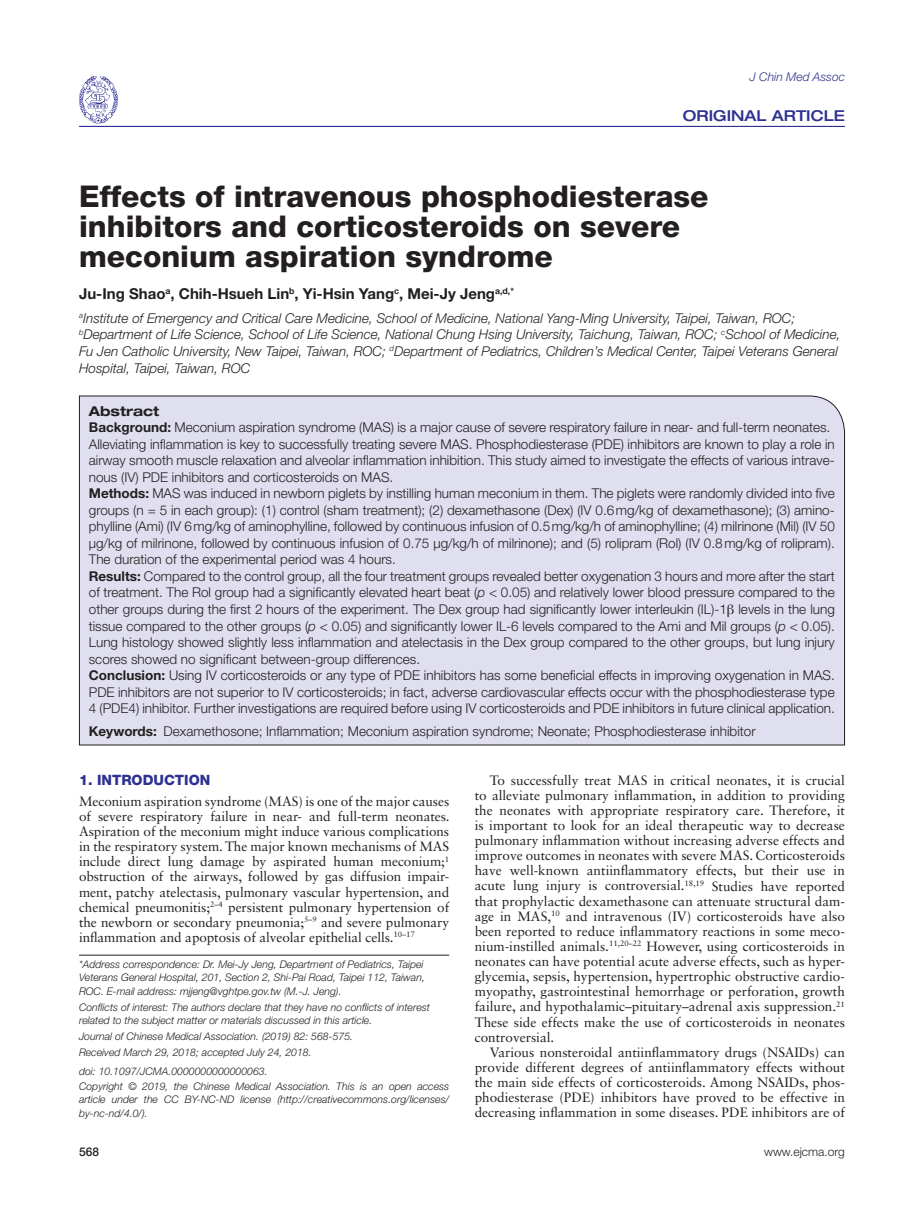
<style>
.page{position:relative;width:924px;height:1222px;background:#fff}
.page>*{position:absolute;margin:0;border:0;box-sizing:border-box;transform-origin:0 0}
.t1{font:800 30px/30.2px "Helvetica Neue LT Std";color:#231f20}
.t2{font:700 15px "Helvetica Neue LT Std";color:#231f20}
.t3{font:500 expanded 15px "Helvetica Neue LT Std";color:#2e3092}
.t4{font:800 14.25px "Helvetica Neue LT Std";color:#2e3092}
.t5{font:300 13.5px/16.5px "Helvetica Neue LT Std";color:#231f20}
.t6{font:13.5px/15.1px "Sabon LT Std";color:#231f20;text-align:justify}
.t7{font:italic 300 13.5px/16.6px "Helvetica Neue LT Std";color:#231f20}
.t8{font:italic 300 12px "Helvetica Neue LT Std";color:#2e3092}
.t9{font:300 12px "Helvetica Neue LT Std";color:#231f20}
.t10{font:500 12px "Helvetica Neue LT Std";color:#231f20}
.t11{font:italic 300 10.5px/13.5px "Helvetica Neue LT Std";color:#231f20}
.s1{font-weight:700;font-stretch:expanded}
.s2{font-weight:700}
.s3{font-style:italic}
.s4{font-family:"Gandhari Unicode";font-weight:400}
</style>
<div class="page">
<hr style="left:79px;top:126px;width:765px;height:1px;background:#2e3092">
<svg style="left:79px;top:76px;width:39px;height:48px"></svg>
<hr style="left:79px;top:954px;width:370px;height:1px;background:#231f20">
<div style="left:79px;top:395px;width:766px;height:350px;background:#e0dfef"></div>
<p class="t8" style="left:749px;top:69px;width:96px">J Chin Med Assoc</p>
<p class="t3" style="left:682px;top:107px;width:163px">ORIGINAL ARTICLE</p>
<h1 class="t1" style="left:79px;top:181px;width:631px">Effects of intravenous phosphodiesterase inhibitors and corticosteroids on severe meconium aspiration syndrome</h1>
<p class="t2" style="left:79px;top:285px;width:436px">Ju-Ing Shao<sup>a</sup>, Chih-Hsueh Lin<sup>b</sup>, Yi-Hsin Yang<sup>c</sup>, Mei-Jy Jeng<sup>a,d,*</sup></p>
<p class="t7" style="left:79px;top:309px;width:762px"><sup>a</sup>Institute of Emergency and Critical Care Medicine, School of Medicine, National Yang-Ming University, Taipei, Taiwan, ROC; <sup>b</sup>Department of Life Science, School of Life Science, National Chung Hsing University, Taichung, Taiwan, ROC; <sup>c</sup>School of Medicine, Fu Jen Catholic University, New Taipei, Taiwan, ROC; <sup>d</sup>Department of Pediatrics, Children’s Medical Center, Taipei Veterans General Hospital, Taipei, Taiwan, ROC</p>
<p class="t5" style="left:89px;top:402px;width:747px"><span class="s1">Abstract<br></span><span class="s2">Background:</span> Meconium aspiration syndrome (MAS) is a major cause of severe respiratory failure in near- and full-term neonates.<br>Alleviating inflammation is key to successfully treating severe MAS. Phosphodiesterase (PDE) inhibitors are known to play a role in airway smooth muscle relaxation and alveolar inflammation inhibition. This study aimed to investigate the effects of various intrave&shy;nous (IV) PDE inhibitors and corticosteroids on MAS.<br><span class="s2">Methods:</span> MAS was induced in newborn piglets by instilling human meconium in them. The piglets were randomly divided into five groups (n = 5 in each group): (1) control (sham treatment); (2) dexamethasone (Dex) (IV 0.6mg/kg of dexamethasone); (3) amino&shy;phylline (Ami) (IV 6mg/kg of aminophylline, followed by continuous infusion of 0.5mg/kg/h of aminophylline; (4) milrinone (Mil) (IV 50 μg/kg of milrinone, followed by continuous infusion of 0.75 μg/kg/h of milrinone); and (5) rolipram (Rol) (IV 0.8mg/kg of rolipram).<br>The duration of the experimental period was 4 hours.<br><span class="s2">Results:</span> Compared to the control group, all the four treatment groups revealed better oxygenation 3 hours and more after the start of treatment. The Rol group had a significantly elevated heart beat (<span class="s3">p</span> &lt; 0.05) and relatively lower blood pressure compared to the other groups during the first 2 hours of the experiment. The Dex group had significantly lower interleukin (IL)-1<span class="s4">β</span> levels in the lung tissue compared to the other groups (<span class="s3">p</span> &lt; 0.05) and significantly lower IL-6 levels compared to the Ami and Mil groups (<span class="s3">p</span> &lt; 0.05).<br>Lung histology showed slightly less inflammation and atelectasis in the Dex group compared to the other groups, but lung injury scores showed no significant between-group differences.<br><span class="s2">Conclusion:</span> Using IV corticosteroids or any type of PDE inhibitors has some beneficial effects in improving oxygenation in MAS.<br>PDE inhibitors are not superior to IV corticosteroids; in fact, adverse cardiovascular effects occur with the phosphodiesterase type 4 (PDE4) inhibitor. Further investigations are required before using IV corticosteroids and PDE inhibitors in future clinical application.</p>
<p class="t5" style="left:89px;top:722px;width:668px"><span class="s2">Keywords:</span> Dexamethosone; Inflammation; Meconium aspiration syndrome; Neonate; Phosphodiesterase inhibitor</p>
<p class="t4" style="left:79px;top:771px;width:133px">1. INTRODUCTION</p>
<p class="t6" style="left:79px;top:793px;width:372px">Meconium aspiration syndrome (MAS) is one of the major causes of severe respiratory failure in near- and full-term neonates.<br>Aspiration of the meconium might induce various complications in the respiratory system. The major known mechanisms of MAS include direct lung damage by aspirated human meconium;<sup>1 </sup>obstruction of the airways, followed by gas diffusion impair&shy;ment, patchy atelectasis, pulmonary vascular hypertension, and chemical pneumonitis;<sup>2–4</sup> persistent pulmonary hypertension of the newborn or secondary pneumonia;<sup>5–9</sup> and severe pulmonary inflammation and apoptosis of alveolar epithelial cells.<sup>10–17</sup></p>
<p class="t11" style="left:79px;top:956px;width:347px">*Address correspondence: Dr. Mei-Jy Jeng, Department of Pediatrics, Taipei<br>Veterans General Hospital, 201, Section 2, Shi-Pai Road, Taipei 112, Taiwan,<br>ROC. E-mail address: mjjeng@vghtpe.gov.tw (M.-J. Jeng).</p>
<p class="t11" style="left:79px;top:999px;width:352px">Conflicts of interest: The authors declare that they have no conflicts of interest related to the subject matter or materials discussed in this article.</p>
<p class="t11" style="left:79px;top:1027px;width:275px;line-height:15.9px">Journal of Chinese Medical Association. (2019) 82: 568-575.<br>Received March 29, 2018; accepted July 24, 2018.</p>
<p class="t11" style="left:79px;top:1063px;width:371px;line-height:15px">doi: 10.1097/JCMA.0000000000000063.<br>Copyright © 2019, the Chinese Medical Association. This is an open access</p>
<p class="t11" style="left:79px;top:1092px;width:371px">article under the CC BY-NC-ND license (http://creativecommons.org/licenses/ by-nc-nd/4.0/).</p>
<p class="t6" style="left:474px;top:772px;width:371px;text-indent:15px">To successfully treat MAS in critical neonates, it is crucial to alleviate pulmonary inflammation, in addition to providing the neonates with appropriate respiratory care. Therefore, it is important to look for an ideal therapeutic way to decrease pulmonary inflammation without increasing adverse effects and improve outcomes in neonates with severe MAS. Corticosteroids have well-known antiinflammatory effects, but their use in acute lung injury is controversial.<sup>18,19</sup> Studies have reported that prophylactic dexamethasone can attenuate structural dam&shy;age in MAS,<sup>10</sup> and intravenous (IV) corticosteroids have also been reported to reduce inflammatory reactions in some meco&shy;nium-instilled animals.<sup>11,20–22</sup> However, using corticosteroids in neonates can have potential acute adverse effects, such as hyper&shy;glycemia, sepsis, hypertension, hypertrophic obstructive cardio&shy;myopathy, gastrointestinal hemorrhage or perforation, growth failure, and hypothalamic–pituitary–adrenal axis suppression.<sup>21<br></sup>These side effects make the use of corticosteroids in neonates controversial.</p>
<p class="t6" style="left:474px;top:1043px;width:371px;text-indent:15px">Various nonsteroidal antiinflammatory drugs (NSAIDs) can provide different degrees of antiinflammatory effects without the main side effects of corticosteroids. Among NSAIDs, phos&shy;phodiesterase (PDE) inhibitors have proved to be effective in decreasing inflammation in some diseases. PDE inhibitors are of</p>
<p class="t10" style="left:79px;top:1144px;width:22px">568</p>
<p class="t9" style="left:764px;top:1144px;width:82px">www.ejcma.org</p>
</div>
